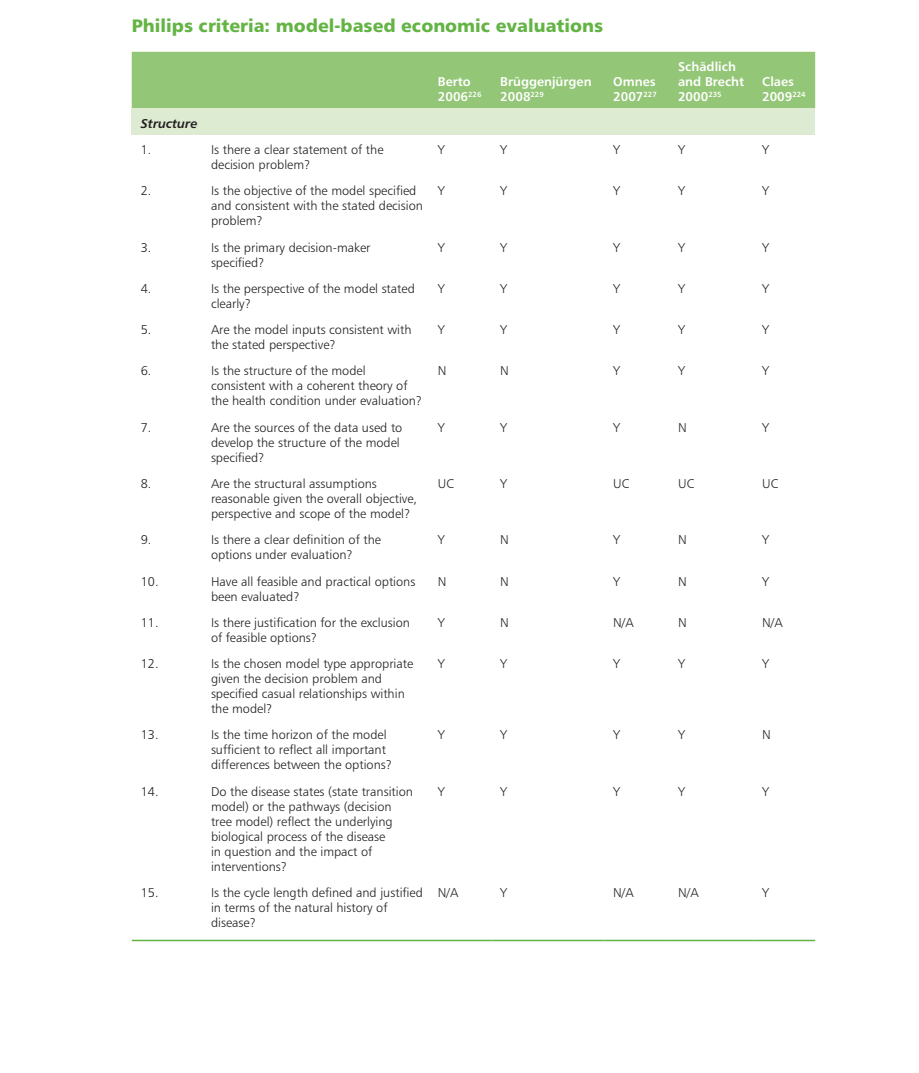
<style>
.page{position:relative;width:919px;height:1073px;background:#fff}
.page>*{position:absolute;margin:0;border:0;box-sizing:border-box;transform-origin:0 0}
._5_2_A_head__Heading{font:18px "Humanist 777 BT Black B";color:#63b445}
._7_2_Table_text__Tab{font:12.75px/15px "Humanist 777 BT Light B";color:#231f20}
._7_10_Table_head__Ta{font:12.75px/15px "Humanist 777 BT Bold B";color:#fff}
._7_11_Table_subhead{font:12.75px "Humanist 777 BT Bold Italic B";color:#231f20}
</style>
<div class="page">
<div style="left:132px;top:52px;width:683px;height:57px;background:#93c676"></div>
<div style="left:132px;top:109px;width:683px;height:26px;background:#ddebd3"></div>
<hr style="left:132px;top:939px;width:70px;height:2px;background:#63b445">
<hr style="left:202px;top:939px;width:227px;height:2px;background:#63b445">
<hr style="left:429px;top:939px;width:62px;height:2px;background:#63b445">
<hr style="left:491px;top:939px;width:113px;height:2px;background:#63b445">
<hr style="left:604px;top:939px;width:65px;height:2px;background:#63b445">
<hr style="left:669px;top:939px;width:84px;height:2px;background:#63b445">
<hr style="left:753px;top:939px;width:62px;height:2px;background:#63b445">
<p class="_5_2_A_head__Heading" style="left:132px;top:14px;width:473px">Philips criteria: model-based economic evaluations</p>
<p class="_7_10_Table_head__Ta" style="left:438px;top:74px;width:45px">Berto<br>2006<sup>226</sup></p>
<p class="_7_10_Table_head__Ta" style="left:500px;top:74px;width:93px">Brüggenjürgen<br>2008<sup>229</sup></p>
<p class="_7_10_Table_head__Ta" style="left:613px;top:74px;width:45px">Omnes<br>2007<sup>227</sup></p>
<p class="_7_10_Table_head__Ta" style="left:678px;top:59px;width:68px">Schädlich and Brecht<br>2000<sup>235</sup></p>
<p class="_7_10_Table_head__Ta" style="left:762px;top:74px;width:45px">Claes<br>2009<sup>224</sup></p>
<p class="_7_11_Table_subhead" style="left:141px;top:115px;width:58px">Structure</p>
<p class="_7_2_Table_text__Tab" style="left:141px;top:142px;width:12px">1.</p>
<p class="_7_2_Table_text__Tab" style="left:211px;top:142px;width:174px">Is there a clear statement of the decision problem?</p>
<p class="_7_2_Table_text__Tab" style="left:438px;top:142px;width:9px">Y</p>
<p class="_7_2_Table_text__Tab" style="left:500px;top:142px;width:9px">Y</p>
<p class="_7_2_Table_text__Tab" style="left:613px;top:142px;width:9px">Y</p>
<p class="_7_2_Table_text__Tab" style="left:678px;top:142px;width:9px">Y</p>
<p class="_7_2_Table_text__Tab" style="left:762px;top:142px;width:9px">Y</p>
<p class="_7_2_Table_text__Tab" style="left:141px;top:183px;width:12px">2.</p>
<p class="_7_2_Table_text__Tab" style="left:211px;top:183px;width:213px">Is the objective of the model specified and consistent with the stated decision problem?</p>
<p class="_7_2_Table_text__Tab" style="left:438px;top:183px;width:9px">Y</p>
<p class="_7_2_Table_text__Tab" style="left:500px;top:183px;width:9px">Y</p>
<p class="_7_2_Table_text__Tab" style="left:613px;top:183px;width:9px">Y</p>
<p class="_7_2_Table_text__Tab" style="left:678px;top:183px;width:9px">Y</p>
<p class="_7_2_Table_text__Tab" style="left:762px;top:183px;width:9px">Y</p>
<p class="_7_2_Table_text__Tab" style="left:141px;top:239px;width:12px">3.</p>
<p class="_7_2_Table_text__Tab" style="left:211px;top:239px;width:161px">Is the primary decision-maker specified?</p>
<p class="_7_2_Table_text__Tab" style="left:438px;top:239px;width:9px">Y</p>
<p class="_7_2_Table_text__Tab" style="left:500px;top:239px;width:9px">Y</p>
<p class="_7_2_Table_text__Tab" style="left:613px;top:239px;width:9px">Y</p>
<p class="_7_2_Table_text__Tab" style="left:678px;top:239px;width:9px">Y</p>
<p class="_7_2_Table_text__Tab" style="left:762px;top:239px;width:9px">Y</p>
<p class="_7_2_Table_text__Tab" style="left:141px;top:281px;width:12px">4.</p>
<p class="_7_2_Table_text__Tab" style="left:211px;top:281px;width:205px">Is the perspective of the model stated clearly?</p>
<p class="_7_2_Table_text__Tab" style="left:438px;top:281px;width:9px">Y</p>
<p class="_7_2_Table_text__Tab" style="left:500px;top:281px;width:9px">Y</p>
<p class="_7_2_Table_text__Tab" style="left:613px;top:281px;width:9px">Y</p>
<p class="_7_2_Table_text__Tab" style="left:678px;top:281px;width:9px">Y</p>
<p class="_7_2_Table_text__Tab" style="left:762px;top:281px;width:9px">Y</p>
<p class="_7_2_Table_text__Tab" style="left:141px;top:322px;width:12px">5.</p>
<p class="_7_2_Table_text__Tab" style="left:211px;top:322px;width:202px">Are the model inputs consistent with the stated perspective?</p>
<p class="_7_2_Table_text__Tab" style="left:438px;top:322px;width:9px">Y</p>
<p class="_7_2_Table_text__Tab" style="left:500px;top:322px;width:9px">Y</p>
<p class="_7_2_Table_text__Tab" style="left:613px;top:322px;width:9px">Y</p>
<p class="_7_2_Table_text__Tab" style="left:678px;top:322px;width:9px">Y</p>
<p class="_7_2_Table_text__Tab" style="left:762px;top:322px;width:9px">Y</p>
<p class="_7_2_Table_text__Tab" style="left:141px;top:363px;width:12px">6.</p>
<p class="_7_2_Table_text__Tab" style="left:211px;top:363px;width:213px">Is the structure of the model consistent with a coherent theory of the health condition under evaluation?</p>
<p class="_7_2_Table_text__Tab" style="left:438px;top:363px;width:10px">N</p>
<p class="_7_2_Table_text__Tab" style="left:500px;top:363px;width:10px">N</p>
<p class="_7_2_Table_text__Tab" style="left:613px;top:363px;width:9px">Y</p>
<p class="_7_2_Table_text__Tab" style="left:678px;top:363px;width:9px">Y</p>
<p class="_7_2_Table_text__Tab" style="left:762px;top:363px;width:9px">Y</p>
<p class="_7_2_Table_text__Tab" style="left:141px;top:419px;width:12px">7.</p>
<p class="_7_2_Table_text__Tab" style="left:211px;top:419px;width:193px">Are the sources of the data used to develop the structure of the model specified?</p>
<p class="_7_2_Table_text__Tab" style="left:438px;top:419px;width:9px">Y</p>
<p class="_7_2_Table_text__Tab" style="left:500px;top:419px;width:9px">Y</p>
<p class="_7_2_Table_text__Tab" style="left:613px;top:419px;width:9px">Y</p>
<p class="_7_2_Table_text__Tab" style="left:678px;top:419px;width:10px">N</p>
<p class="_7_2_Table_text__Tab" style="left:762px;top:419px;width:9px">Y</p>
<p class="_7_2_Table_text__Tab" style="left:141px;top:476px;width:12px">8.</p>
<p class="_7_2_Table_text__Tab" style="left:211px;top:476px;width:208px">Are the structural assumptions reasonable given the overall objective, perspective and scope of the model?</p>
<p class="_7_2_Table_text__Tab" style="left:438px;top:476px;width:18px">UC</p>
<p class="_7_2_Table_text__Tab" style="left:500px;top:476px;width:9px">Y</p>
<p class="_7_2_Table_text__Tab" style="left:613px;top:476px;width:18px">UC</p>
<p class="_7_2_Table_text__Tab" style="left:678px;top:476px;width:18px">UC</p>
<p class="_7_2_Table_text__Tab" style="left:762px;top:476px;width:18px">UC</p>
<p class="_7_2_Table_text__Tab" style="left:141px;top:532px;width:12px">9.</p>
<p class="_7_2_Table_text__Tab" style="left:211px;top:532px;width:171px">Is there a clear definition of the options under evaluation?</p>
<p class="_7_2_Table_text__Tab" style="left:438px;top:532px;width:9px">Y</p>
<p class="_7_2_Table_text__Tab" style="left:500px;top:532px;width:10px">N</p>
<p class="_7_2_Table_text__Tab" style="left:613px;top:532px;width:9px">Y</p>
<p class="_7_2_Table_text__Tab" style="left:678px;top:532px;width:10px">N</p>
<p class="_7_2_Table_text__Tab" style="left:762px;top:532px;width:9px">Y</p>
<p class="_7_2_Table_text__Tab" style="left:141px;top:573px;width:19px">10.</p>
<p class="_7_2_Table_text__Tab" style="left:211px;top:573px;width:206px">Have all feasible and practical options been evaluated?</p>
<p class="_7_2_Table_text__Tab" style="left:438px;top:573px;width:10px">N</p>
<p class="_7_2_Table_text__Tab" style="left:500px;top:573px;width:10px">N</p>
<p class="_7_2_Table_text__Tab" style="left:613px;top:573px;width:9px">Y</p>
<p class="_7_2_Table_text__Tab" style="left:678px;top:573px;width:10px">N</p>
<p class="_7_2_Table_text__Tab" style="left:762px;top:573px;width:9px">Y</p>
<p class="_7_2_Table_text__Tab" style="left:141px;top:614px;width:19px">11.</p>
<p class="_7_2_Table_text__Tab" style="left:211px;top:614px;width:200px">Is there justification for the exclusion of feasible options?</p>
<p class="_7_2_Table_text__Tab" style="left:438px;top:614px;width:9px">Y</p>
<p class="_7_2_Table_text__Tab" style="left:500px;top:614px;width:10px">N</p>
<p class="_7_2_Table_text__Tab" style="left:613px;top:614px;width:22px">N/A</p>
<p class="_7_2_Table_text__Tab" style="left:678px;top:614px;width:10px">N</p>
<p class="_7_2_Table_text__Tab" style="left:762px;top:614px;width:22px">N/A</p>
<p class="_7_2_Table_text__Tab" style="left:141px;top:656px;width:19px">12.</p>
<p class="_7_2_Table_text__Tab" style="left:211px;top:656px;width:204px">Is the chosen model type appropriate given the decision problem and specified casual relationships within the model?</p>
<p class="_7_2_Table_text__Tab" style="left:438px;top:656px;width:9px">Y</p>
<p class="_7_2_Table_text__Tab" style="left:500px;top:656px;width:9px">Y</p>
<p class="_7_2_Table_text__Tab" style="left:613px;top:656px;width:9px">Y</p>
<p class="_7_2_Table_text__Tab" style="left:678px;top:656px;width:9px">Y</p>
<p class="_7_2_Table_text__Tab" style="left:762px;top:656px;width:9px">Y</p>
<p class="_7_2_Table_text__Tab" style="left:141px;top:727px;width:19px">13.</p>
<p class="_7_2_Table_text__Tab" style="left:211px;top:727px;width:183px">Is the time horizon of the model sufficient to reflect all important differences between the options?</p>
<p class="_7_2_Table_text__Tab" style="left:438px;top:727px;width:9px">Y</p>
<p class="_7_2_Table_text__Tab" style="left:500px;top:727px;width:9px">Y</p>
<p class="_7_2_Table_text__Tab" style="left:613px;top:727px;width:9px">Y</p>
<p class="_7_2_Table_text__Tab" style="left:678px;top:727px;width:9px">Y</p>
<p class="_7_2_Table_text__Tab" style="left:762px;top:727px;width:10px">N</p>
<p class="_7_2_Table_text__Tab" style="left:141px;top:783px;width:19px">14.</p>
<p class="_7_2_Table_text__Tab" style="left:211px;top:783px;width:203px">Do the disease states (state transition model) or the pathways (decision tree model) reflect the underlying biological process of the disease<br>in question and the impact of interventions?</p>
<p class="_7_2_Table_text__Tab" style="left:438px;top:783px;width:9px">Y</p>
<p class="_7_2_Table_text__Tab" style="left:500px;top:783px;width:9px">Y</p>
<p class="_7_2_Table_text__Tab" style="left:613px;top:783px;width:9px">Y</p>
<p class="_7_2_Table_text__Tab" style="left:678px;top:783px;width:9px">Y</p>
<p class="_7_2_Table_text__Tab" style="left:762px;top:783px;width:9px">Y</p>
<p class="_7_2_Table_text__Tab" style="left:141px;top:884px;width:19px">15.</p>
<p class="_7_2_Table_text__Tab" style="left:211px;top:884px;width:213px">Is the cycle length defined and justified in terms of the natural history of disease?</p>
<p class="_7_2_Table_text__Tab" style="left:438px;top:884px;width:22px">N/A</p>
<p class="_7_2_Table_text__Tab" style="left:500px;top:884px;width:9px">Y</p>
<p class="_7_2_Table_text__Tab" style="left:613px;top:884px;width:22px">N/A</p>
<p class="_7_2_Table_text__Tab" style="left:678px;top:884px;width:22px">N/A</p>
<p class="_7_2_Table_text__Tab" style="left:762px;top:884px;width:9px">Y</p>
</div>
